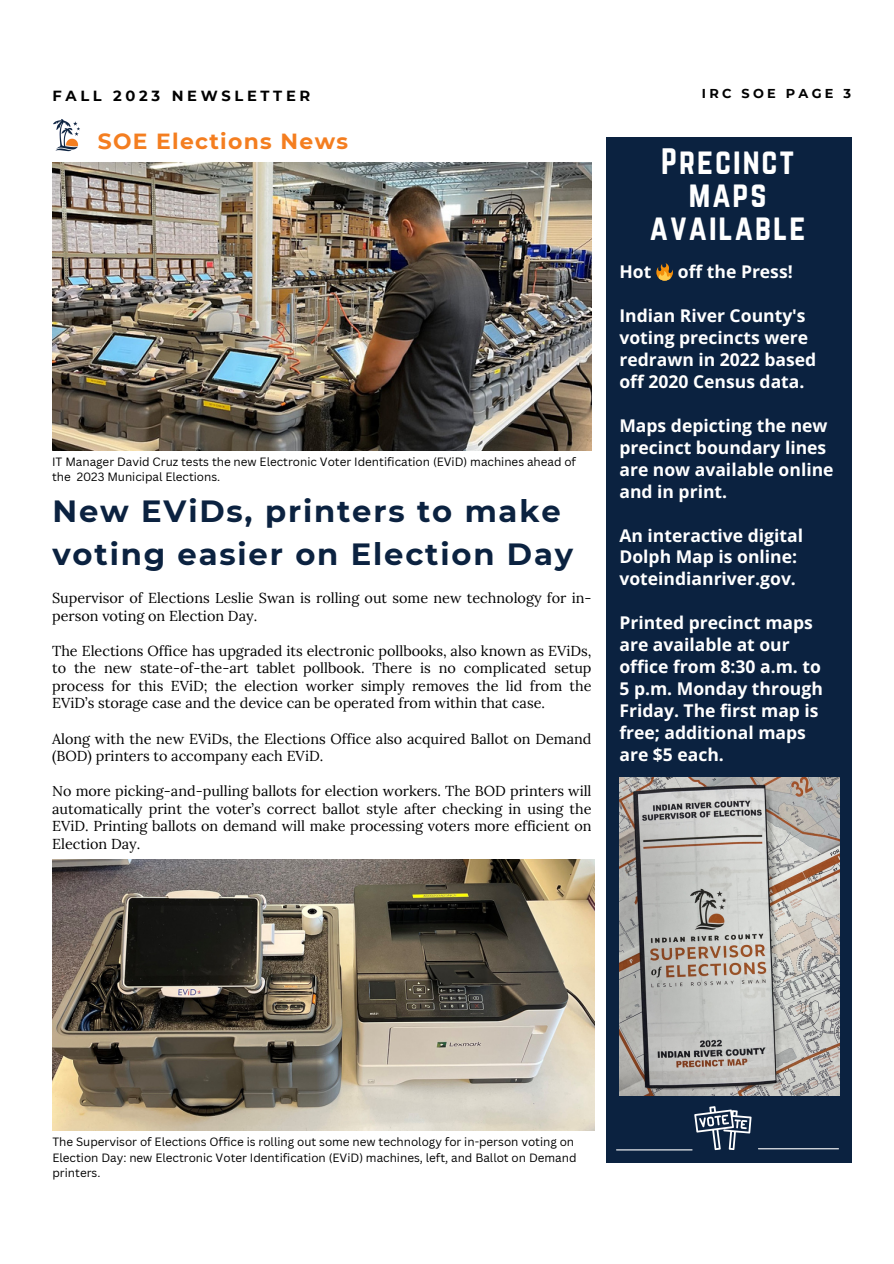
<style>
.page{position:relative;width:894px;height:1264px;background:#fff}
.page>*{position:absolute;margin:0;border:0;box-sizing:border-box;transform-origin:0 0}
.t1{font:32.1px/32.8px "Norwester";letter-spacing:.06em;color:#fff;text-align:center}
.t2{font:700 30.6px/42.8px "Montserrat";letter-spacing:.06em;color:#0b2240}
.t3{font:700 21.9px "Montserrat";letter-spacing:.06em;color:#f47e20}
.t4{font:700 17.55px/21.9px "Open Sans";color:#fff}
.t5{font:700 14.7px "Montserrat";letter-spacing:.25em;color:#000}
.t6{font:14.4px/17.5px "Lora";color:#000}
.t7{font:700 12.9px "Montserrat";letter-spacing:.25em;color:#000}
.t8{font:11.7px/15.6px "Canva Sans";color:#000}
</style>
<div class="page">
<div style="left:606px;top:137px;width:245px;height:1025px;background:#0b2240"></div>
<hr style="left:616px;top:1149px;width:75px;height:1px;background:#fff">
<hr style="left:758px;top:1148px;width:80px;height:1px;background:#fff">
<svg style="left:694px;top:1106px;width:57px;height:44px"></svg>
<img style="left:52px;top:163px;width:539px;height:287px">
<img style="left:52px;top:859px;width:542px;height:271px">
<img style="left:619px;top:777px;width:219px;height:318px">
<img style="left:53px;top:119px;width:27px;height:33px">
<p class="t5" style="left:52px;top:87px;width:259px">FALL 2023 NEWSLETTER</p>
<p class="t7" style="left:701px;top:86px;width:151px">IRC SOE PAGE 3</p>
<p class="t3" style="left:98px;top:128px;width:252px">SOE Elections News</p>
<p class="t8" style="left:52px;top:453px;width:525px">IT Manager David Cruz tests the new Electronic Voter Identification (EViD) machines ahead of the 2023 Municipal Elections.</p>
<p class="t2" style="left:52px;top:490px;width:522px">New EViDs, printers to make voting easier on Election Day</p>
<p class="t6" style="left:52px;top:589px;width:540px">Supervisor of Elections Leslie Swan is rolling out some new technology for in&shy;person voting on Election Day.</p>
<p class="t6" style="left:52px;top:641px;width:540px;text-align:justify">The Elections Office has upgraded its electronic pollbooks, also known as EViDs, to the new state-of-the-art tablet pollbook. There is no complicated setup process for this EViD; the election worker simply removes the lid from the EViD’s storage case and the device can be operated from within that case.</p>
<p class="t6" style="left:52px;top:729px;width:540px">Along with the new EViDs, the Elections Office also acquired Ballot on Demand (BOD) printers to accompany each EViD.</p>
<p class="t6" style="left:52px;top:782px;width:540px;text-align:justify">No more picking-and-pulling ballots for election workers. The BOD printers will automatically print the voter’s correct ballot style after checking in using the EViD. Printing ballots on demand will make processing voters more efficient on Election Day.</p>
<p class="t1" style="left:649px;top:145px;width:157px">Precinct maps available</p>
<p class="t4" style="left:619px;top:261px;width:33px">Hot</p>
<p class="t4" style="left:677px;top:261px;width:116px">off the Press!</p>
<p class="t4" style="left:619px;top:304px;width:198px">Indian River County's voting precincts were redrawn in 2022 based off 2020 Census data.</p>
<p class="t4" style="left:619px;top:414px;width:215px">Maps depicting the new precinct boundary lines are now available online and in print.</p>
<p class="t4" style="left:619px;top:523px;width:185px">An interactive digital<br>Dolph Map is online: voteindianriver.gov.</p>
<p class="t4" style="left:619px;top:611px;width:203px">Printed precinct maps are available at our office from 8:30 a.m. to</p>
<p class="t4" style="left:619px;top:677px;width:205px">5 p.m. Monday through<br>Friday. The first map is free; additional maps are $5 each.</p>
<p class="t8" style="left:52px;top:1133px;width:525px">The Supervisor of Elections Office is rolling out some new technology for in-person voting on<br>Election Day: new Electronic Voter Identification (EViD) machines, left, and Ballot on Demand printers.</p>
</div>
